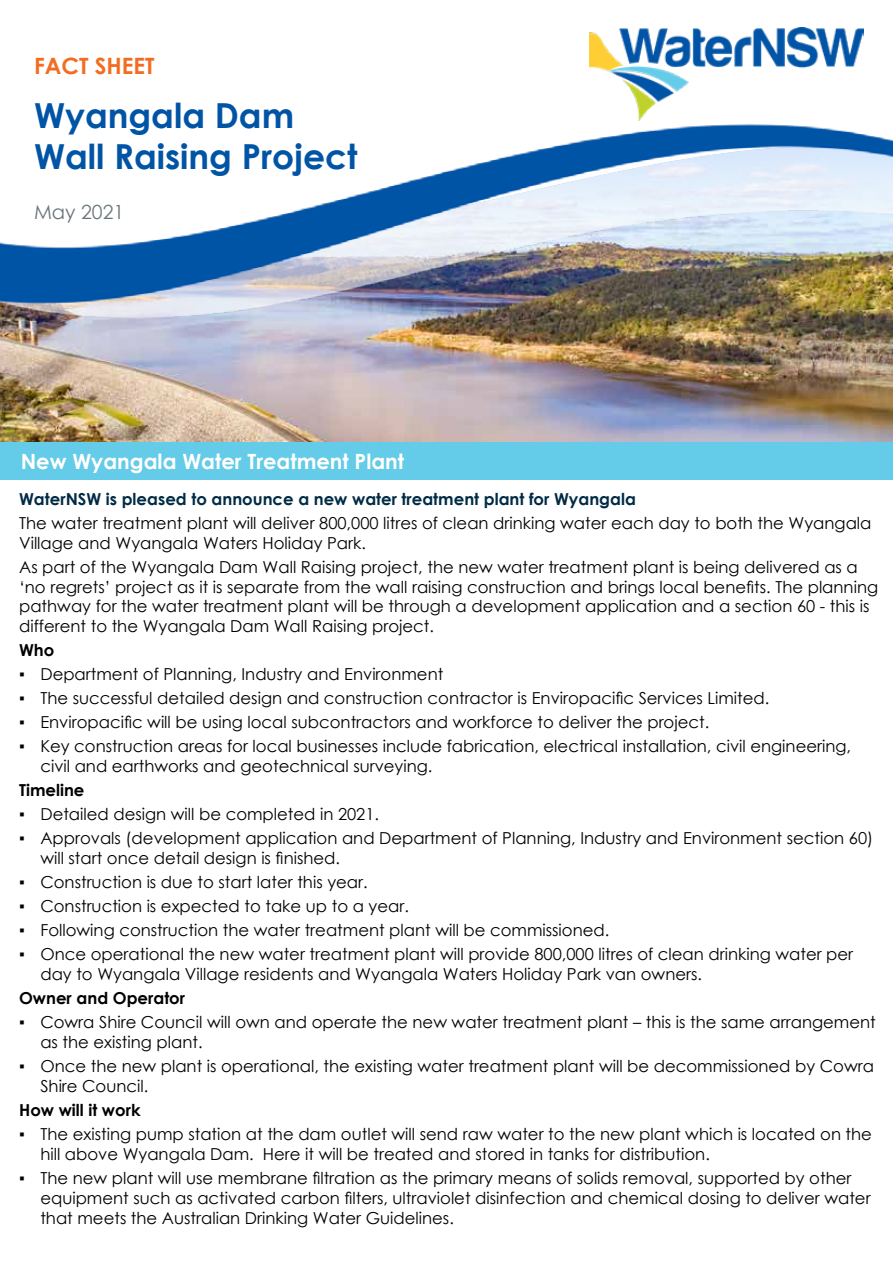
<style>
.page{position:relative;width:893px;height:1263px;background:#fff}
.page>*{position:absolute;margin:0;border:0;box-sizing:border-box;transform-origin:0 0}
.t1{font:700 34.5px/41.4px "Century Gothic";color:#0054a6}
.t2{font:700 22.5px "Century Gothic";color:#f36c21}
.t3{font:700 21px "Century Gothic";color:#fff}
.t4{font:19.5px "Century Gothic";color:#68757a}
.t5{font:16.5px/19.8px "Century Gothic";color:#000}
.t6{font:700 16.5px "Century Gothic";color:#012b45}
.t7{font:700 16.5px "Century Gothic";color:#000}
</style>
<div class="page">
<img style="left:0;top:319px;width:893px;height:123px">
<img style="left:590px;top:28px;width:273px;height:93px">
<img style="left:0;top:124px;width:893px;height:195px">
<div style="left:0;top:442px;width:893px;height:38px;background:#64cbe8"></div>
<p class="t2" style="left:34px;top:49px;width:122px">FACT SHEET</p>
<h1 class="t1" style="left:34px;top:93px;width:325px">Wyangala Dam<br>Wall Raising Project</h1>
<p class="t4" style="left:34px;top:198px;width:92px">May 2021</p>
<p class="t3" style="left:21px;top:445px;width:385px">New Wyangala Water Treatment Plant</p>
<p class="t6" style="left:19px;top:486px;width:618px">WaterNSW is pleased to announce a new water treatment plant for Wyangala</p>
<p class="t5" style="left:19px;top:513px;width:854px">The water treatment plant will deliver 800,000 litres of clean drinking water each day to both the Wyangala<br>Village and Wyangala Waters Holiday Park.</p>
<p class="t5" style="left:19px;top:557px;width:840px">As part of the Wyangala Dam Wall Raising project, the new water treatment plant is being delivered as a</p>
<p class="t5" style="left:19px;top:576px;width:860px">‘no regrets’ project as it is separate from the wall raising construction and brings local benefits. The planning</p>
<p class="t5" style="left:19px;top:596px;width:852px">pathway for the water treatment plant will be through a development application and a section 60 - this is different to the Wyangala Dam Wall Raising project.</p>
<p class="t7" style="left:19px;top:638px;width:37px">Who</p>
<p class="t5" style="left:19px;top:664px;width:426px">▪ Department of Planning, Industry and Environment</p>
<p class="t5" style="left:19px;top:688px;width:752px">▪ The successful detailed design and construction contractor is Enviropacific Services Limited.</p>
<p class="t5" style="left:19px;top:712px;width:692px">▪ Enviropacific will be using local subcontractors and workforce to deliver the project.</p>
<p class="t5" style="left:40px;top:736px;width:812px;text-indent:-21px">▪ Key construction areas for local businesses include fabrication, electrical installation, civil engineering, civil and earthworks and geotechnical surveying.</p>
<p class="t7" style="left:19px;top:778px;width:67px">Timeline</p>
<p class="t5" style="left:19px;top:804px;width:362px">▪ Detailed design will be completed in 2021.</p>
<p class="t5" style="left:40px;top:828px;width:834px;text-indent:-21px">▪ Approvals (development application and Department of Planning, Industry and Environment section 60) will start once detail design is finished.</p>
<p class="t5" style="left:19px;top:872px;width:350px">▪ Construction is due to start later this year.</p>
<p class="t5" style="left:19px;top:896px;width:391px">▪ Construction is expected to take up to a year.</p>
<p class="t5" style="left:19px;top:920px;width:592px">▪ Following construction the water treatment plant will be commissioned.</p>
<p class="t5" style="left:40px;top:944px;width:814px;text-indent:-21px">▪ Once operational the new water treatment plant will provide 800,000 litres of clean drinking water per day to Wyangala Village residents and Wyangala Waters Holiday Park van owners.</p>
<p class="t7" style="left:19px;top:986px;width:167px">Owner and Operator</p>
<p class="t5" style="left:19px;top:1012px;width:858px">▪ Cowra Shire Council will own and operate the new water treatment plant – this is the same arrangement</p>
<p class="t5" style="left:40px;top:1032px;width:164px">as the existing plant.</p>
<p class="t5" style="left:40px;top:1056px;width:835px;text-indent:-21px">▪ Once the new plant is operational, the existing water treatment plant will be decommissioned by Cowra<br>Shire Council.</p>
<p class="t7" style="left:19px;top:1097px;width:123px">How will it work</p>
<p class="t5" style="left:40px;top:1124px;width:833px;text-indent:-21px">▪ The existing pump station at the dam outlet will send raw water to the new plant which is located on the hill above Wyangala Dam. Here it will be treated and stored in tanks for distribution.</p>
<p class="t5" style="left:40px;top:1168px;width:832px;text-indent:-21px">▪ The new plant will use membrane filtration as the primary means of solids removal, supported by other equipment such as activated carbon filters, ultraviolet disinfection and chemical dosing to deliver water</p>
<p class="t5" style="left:40px;top:1207px;width:415px">that meets the Australian Drinking Water Guidelines.</p>
</div>
